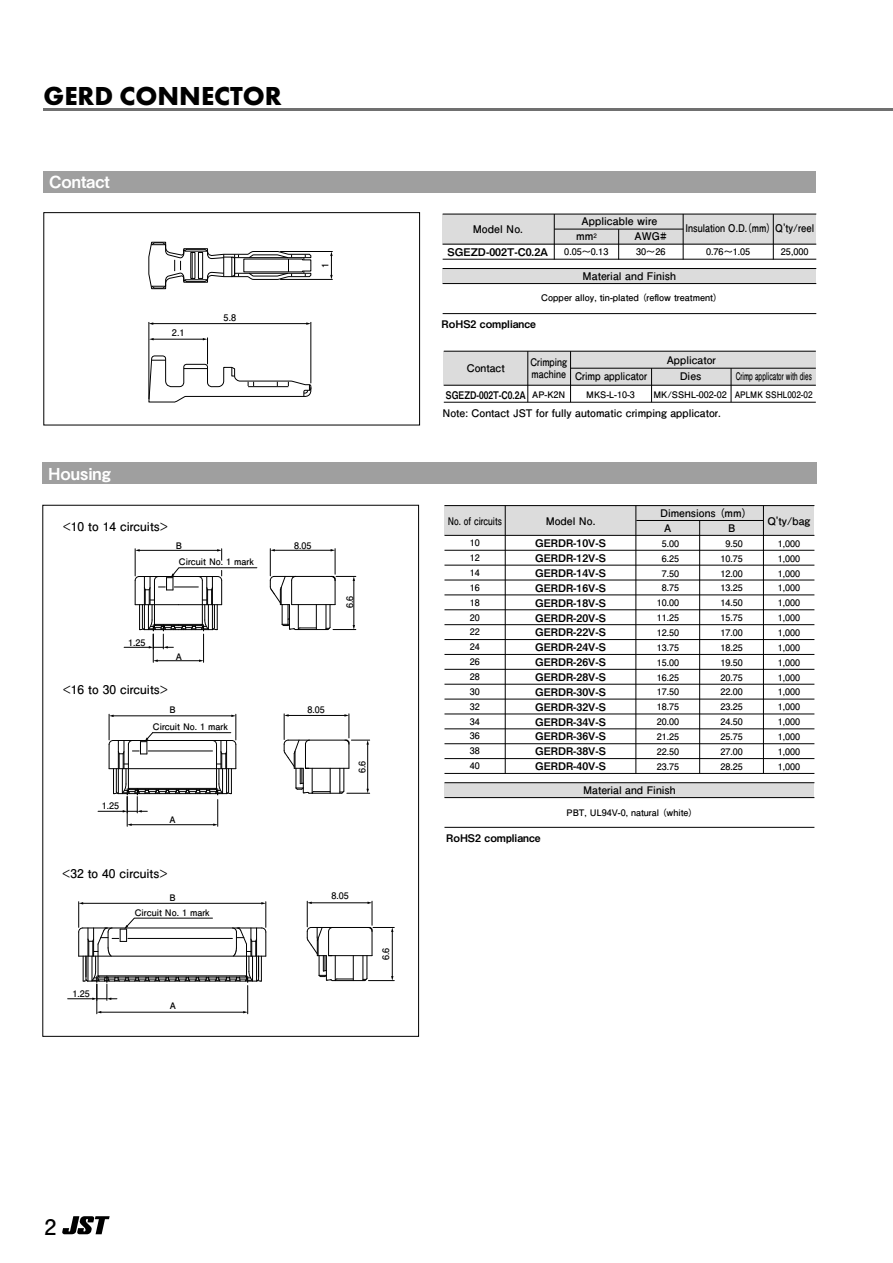
<style>
.page{position:relative;width:893px;height:1263px;background:#fff}
.page>*{position:absolute;margin:0;border:0;box-sizing:border-box;transform-origin:0 0}
.t1{font:700 27px "Futura PT";color:#000}
.t2{font:700 21.3px "Futo Go B101 Pr 6 N";color:#000}
.t3{font:16.5px "Midashi Go Pr 6 N MB31";color:#fff}
.t4{font:700 12px "Futo Go B101 Pr 6 N";color:#000}
.t5{font:700 10.65px "Futo Go B101 Pr 6 N";color:#000}
.t6{font:700 10.65px "Futo Go B101 Pr 6 N";color:#000;scale:.85 1}
.t7{font:10.65px "Midashi Go Pr 6 N MB31";color:#000}
.t8{font:10.5px/14.9px "Midashi Go Pr 6 N MB31";color:#000;text-align:justify}
.t9{font:700 10.5px "Futo Go B101 Pr 6 N";color:#000}
.t10{font:700 10.5px "Futo Go B101 Pr 6 N";color:#000;scale:.6 1}
.t11{font:10.5px "Midashi Go Pr 6 N MB31";color:#000;scale:.8 1}
.t12{font:700 10.5px/12px "Futo Go B101 Pr 6 N";color:#000;scale:.85 1}
.t13{font:700 10.5px "Futo Go B101 Pr 6 N";color:#000;scale:.9 1}
.t14{font:700 10.5px "Futo Go B101 Pr 6 N";color:#000;scale:.8 1}
.t15{font:700 9.15px "Futo Go B101 Pr 6 N";color:#000}
.t16{font:700 9px/14.9px "Futo Go B101 Pr 6 N";color:#000;text-align:center}
</style>
<div class="page">
<hr style="left:43px;top:108px;width:850px;height:2px;background:#707070">
<svg style="left:43px;top:212px;width:377px;height:214px"></svg>
<svg style="left:442px;top:213px;width:375px;height:102px"></svg>
<div style="left:443px;top:268px;width:373px;height:16px;background:#dcdcdc"></div>
<hr style="left:443px;top:268px;width:373px;height:1px;background:#000">
<hr style="left:443px;top:313px;width:373px;height:1px;background:#000">
<hr style="left:443px;top:283px;width:373px;height:1px;background:#000">
<div style="left:443px;top:214px;width:373px;height:30px;background:#dcdcdc"></div>
<hr style="left:443px;top:214px;width:373px;height:1px;background:#000">
<hr style="left:554px;top:214px;width:1px;height:46px;background:#000">
<hr style="left:618px;top:229px;width:1px;height:31px;background:#000">
<hr style="left:773px;top:214px;width:1px;height:46px;background:#000">
<hr style="left:554px;top:229px;width:129px;height:1px;background:#000">
<hr style="left:443px;top:244px;width:373px;height:1px;background:#000">
<hr style="left:683px;top:214px;width:1px;height:46px;background:#000">
<hr style="left:443px;top:259px;width:373px;height:1px;background:#000">
<svg style="left:443px;top:350px;width:373px;height:53px"></svg>
<div style="left:444px;top:351px;width:372px;height:34px;background:#dcdcdc"></div>
<hr style="left:444px;top:351px;width:372px;height:1px;background:#000">
<hr style="left:571px;top:368px;width:245px;height:1px;background:#000">
<hr style="left:444px;top:385px;width:372px;height:1px;background:#000">
<hr style="left:444px;top:402px;width:372px;height:1px;background:#000">
<hr style="left:528px;top:351px;width:1px;height:51px;background:#000">
<hr style="left:570px;top:351px;width:1px;height:51px;background:#000">
<hr style="left:731px;top:368px;width:1px;height:34px;background:#000">
<hr style="left:651px;top:368px;width:1px;height:34px;background:#000">
<svg style="left:444px;top:505px;width:371px;height:323px"></svg>
<div style="left:444px;top:506px;width:370px;height:29px;background:#dcdcdc"></div>
<hr style="left:444px;top:505px;width:370px;height:1px;background:#000">
<hr style="left:505px;top:506px;width:1px;height:267px;background:#000">
<hr style="left:636px;top:520px;width:127px;height:1px;background:#000">
<hr style="left:444px;top:535px;width:370px;height:1px;background:#000">
<hr style="left:444px;top:550px;width:370px;height:1px;background:#000">
<hr style="left:444px;top:565px;width:370px;height:1px;background:#000">
<hr style="left:444px;top:580px;width:370px;height:1px;background:#000">
<hr style="left:444px;top:595px;width:370px;height:1px;background:#000">
<hr style="left:444px;top:609px;width:370px;height:1px;background:#000">
<hr style="left:444px;top:624px;width:370px;height:1px;background:#000">
<hr style="left:444px;top:639px;width:370px;height:1px;background:#000">
<hr style="left:444px;top:654px;width:370px;height:1px;background:#000">
<hr style="left:444px;top:669px;width:370px;height:1px;background:#000">
<hr style="left:444px;top:684px;width:370px;height:1px;background:#000">
<hr style="left:444px;top:699px;width:370px;height:1px;background:#000">
<hr style="left:444px;top:714px;width:370px;height:1px;background:#000">
<hr style="left:444px;top:729px;width:370px;height:1px;background:#000">
<hr style="left:636px;top:506px;width:1px;height:267px;background:#000">
<hr style="left:699px;top:520px;width:1px;height:253px;background:#000">
<hr style="left:763px;top:506px;width:1px;height:267px;background:#000">
<hr style="left:444px;top:743px;width:370px;height:1px;background:#000">
<hr style="left:444px;top:758px;width:370px;height:1px;background:#000">
<hr style="left:444px;top:773px;width:370px;height:1px;background:#000">
<div style="left:444px;top:783px;width:370px;height:14px;background:#dcdcdc"></div>
<hr style="left:444px;top:782px;width:370px;height:1px;background:#000">
<hr style="left:444px;top:827px;width:370px;height:1px;background:#000">
<hr style="left:444px;top:797px;width:370px;height:1px;background:#000">
<svg style="left:42px;top:505px;width:377px;height:532px"></svg>
<div style="left:44px;top:171px;width:772px;height:21px;background:#9f9f9f"></div>
<div style="left:43px;top:462px;width:774px;height:22px;background:#9f9f9f"></div>
<svg style="left:62px;top:1216px;width:48px;height:18px"></svg>
<h1 class="t1" style="left:44px;top:78px;width:240px">GERD CONNECTOR</h1>
<h3 class="t3" style="left:49px;top:168px;width:62px">Contact</h3>
<p class="t15" style="left:172px;top:326px;width:14px">2.1</p>
<p class="t15" style="left:224px;top:310px;width:14px">5.8</p>
<p class="t15" style="left:318px;top:268px;width:7px;rotate:-90deg">1</p>
<h3 class="t3" style="left:48px;top:460px;width:64px">Housing</h3>
<h3 class="t4" style="left:63px;top:517px;width:107px">&lt;10 to 14 circuits&gt;</h3>
<p class="t16" style="left:176px;top:538px;width:8px">B</p>
<p class="t16" style="left:294px;top:538px;width:19px">8.05</p>
<p class="t16" style="left:179px;top:554px;width:77px">Circuit No. 1 mark</p>
<p class="t16" style="left:128px;top:635px;width:19px">1.25</p>
<p class="t16" style="left:176px;top:648px;width:8px">A</p>
<h3 class="t4" style="left:63px;top:680px;width:107px">&lt;16 to 30 circuits&gt;</h3>
<p class="t16" style="left:169px;top:701px;width:8px">B</p>
<p class="t16" style="left:307px;top:701px;width:19px">8.05</p>
<p class="t16" style="left:102px;top:798px;width:19px">1.25</p>
<p class="t16" style="left:153px;top:719px;width:77px">Circuit No. 1 mark</p>
<p class="t16" style="left:169px;top:811px;width:8px">A</p>
<p class="t16" style="left:342px;top:608px;width:14px;rotate:-90deg">6.6</p>
<p class="t16" style="left:354px;top:773px;width:14px;rotate:-90deg">6.6</p>
<h3 class="t4" style="left:62px;top:864px;width:107px">&lt;32 to 40 circuits&gt;</h3>
<p class="t16" style="left:169px;top:889px;width:8px">B</p>
<p class="t16" style="left:72px;top:985px;width:19px">1.25</p>
<p class="t16" style="left:135px;top:904px;width:77px">Circuit No. 1 mark</p>
<p class="t16" style="left:170px;top:998px;width:8px">A</p>
<p class="t16" style="left:331px;top:888px;width:19px">8.05</p>
<p class="t16" style="left:378px;top:960px;width:14px;rotate:-90deg">6.6</p>
<p class="t5" style="left:473px;top:221px;width:52px">Model No.</p>
<p class="t5" style="left:582px;top:213px;width:77px">Applicable wire</p>
<p class="t5" style="left:576px;top:228px;width:22px">mm<sup>2</sup></p>
<p class="t5" style="left:634px;top:228px;width:34px">AWG#</p>
<p class="t6" style="left:686px;top:220px;width:153px">Insulation O.D.(mm) Q'ty/reel</p>
<p class="t7" style="left:448px;top:244px;width:102px">SGEZD-002T-C0.2A</p>
<p class="t15" style="left:564px;top:244px;width:46px">0.05～0.13</p>
<p class="t15" style="left:636px;top:244px;width:31px">30～26</p>
<p class="t15" style="left:706px;top:244px;width:46px">0.76～1.05</p>
<p class="t15" style="left:781px;top:244px;width:29px">25,000</p>
<p class="t5" style="left:583px;top:268px;width:95px">Material and Finish</p>
<p class="t15" style="left:541px;top:290px;width:178px">Copper alloy, tin-plated (reflow treatment)</p>
<p class="t8" style="left:442px;top:316px;width:96px">RoHS2 compliance</p>
<p class="t9" style="left:467px;top:360px;width:39px">Contact</p>
<p class="t12" style="left:530px;top:356px;width:45px">Crimping machine</p>
<p class="t9" style="left:667px;top:352px;width:51px">Applicator</p>
<p class="t13" style="left:575px;top:368px;width:82px">Crimp applicator</p>
<p class="t9" style="left:680px;top:368px;width:23px">Dies</p>
<p class="t10" style="left:736px;top:368px;width:128px">Crimp applicator with dies</p>
<p class="t11" style="left:446px;top:386px;width:101px">SGEZD-002T-C0.2A</p>
<p class="t16" style="left:532px;top:387px;width:35px">AP-K2N</p>
<p class="t16" style="left:586px;top:387px;width:50px">MKS-L-10-3</p>
<p class="t16" style="left:653px;top:387px;width:161px">MK/SSHL-002-02 APLMK SSHL002-02</p>
<p class="t9" style="left:442px;top:404px;width:280px">Note: Contact JST for fully automatic crimping applicator.</p>
<p class="t14" style="left:448px;top:512px;width:69px">No. of circuits</p>
<p class="t9" style="left:546px;top:512px;width:51px">Model No.</p>
<p class="t9" style="left:660px;top:504px;width:88px">Dimensions (mm)</p>
<p class="t9" style="left:664px;top:519px;width:9px">A</p>
<p class="t9" style="left:728px;top:519px;width:9px">B</p>
<p class="t9" style="left:767px;top:512px;width:44px">Q'ty/bag</p>
<p class="t16" style="left:470px;top:535px;width:12px;text-align:justify">10<br>12<br>14<br>16<br>18<br>20<br>22<br>24<br>26<br>28<br>30<br>32<br>34<br>36<br>38<br>40</p>
<p class="t8" style="left:535px;top:535px;width:72px">GERDR-10V-S GERDR-12V-S GERDR-14V-S GERDR-16V-S GERDR-18V-S GERDR-20V-S GERDR-22V-S GERDR-24V-S GERDR-26V-S GERDR-28V-S GERDR-30V-S GERDR-32V-S GERDR-34V-S GERDR-36V-S GERDR-38V-S GERDR-40V-S</p>
<p class="t16" style="left:657px;top:536px;width:24px">5.00<br>6.25<br>7.50<br>8.75<br>10.00<br>11.25<br>12.50<br>13.75<br>15.00<br>16.25<br>17.50<br>18.75<br>20.00<br>21.25<br>22.50<br>23.75</p>
<p class="t9" style="left:583px;top:782px;width:94px">Material and Finish</p>
<p class="t16" style="left:567px;top:804px;width:128px">PBT, UL94V-0, natural (white)</p>
<p class="t8" style="left:446px;top:830px;width:96px">RoHS2 compliance</p>
<p class="t16" style="left:720px;top:536px;width:24px">9.50<br>10.75<br>12.00<br>13.25<br>14.50<br>15.75<br>17.00<br>18.25<br>19.50<br>20.75<br>22.00<br>23.25<br>24.50<br>25.75<br>27.00<br>28.25</p>
<p class="t16" style="left:778px;top:536px;width:24px;text-align:justify">1,000<br>1,000<br>1,000<br>1,000<br>1,000<br>1,000<br>1,000<br>1,000<br>1,000<br>1,000<br>1,000<br>1,000<br>1,000<br>1,000<br>1,000<br>1,000</p>
<h2 class="t2" style="left:45px;top:1210px;width:13px">2</h2>
</div>
